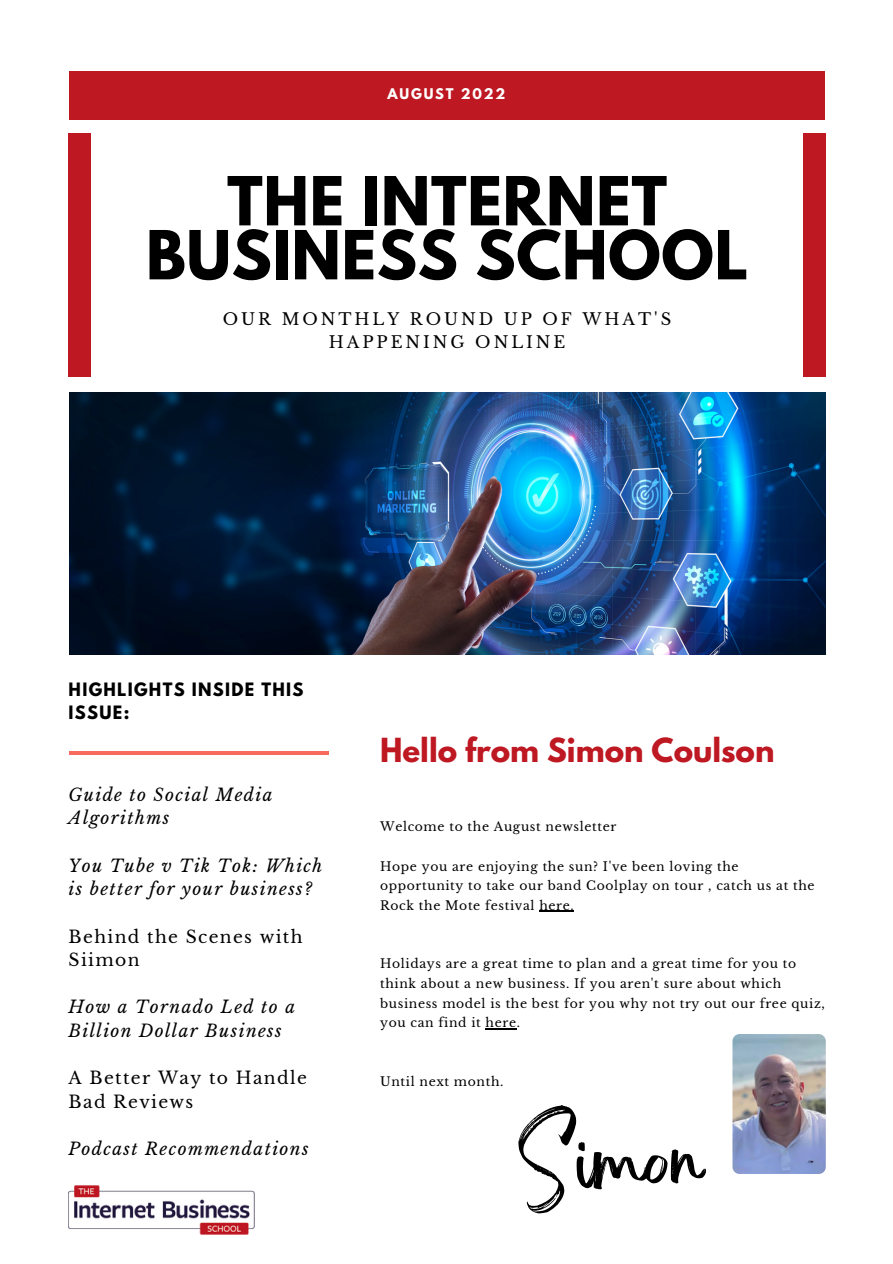
<style>
.page{position:relative;width:893px;height:1264px;background:#fff}
.page>*{position:absolute;margin:0;border:0;box-sizing:border-box;transform-origin:0 0}
.t1{font:67.65px "Brightwall";color:#000}
.t2{font:700 59.85px/54px "League Spartan";letter-spacing:.01em;color:#000;text-align:center}
.t3{font:700 29.4px "League Spartan";color:#be1822}
.t4{font:italic 17.1px/23.5px "Libre Baskerville";letter-spacing:.08em;color:#000}
.t5{font:17.1px/23.5px "Libre Baskerville";letter-spacing:.08em;color:#000}
.t6{font:16.35px/22.5px "Libre Baskerville";letter-spacing:.18em;color:#000;text-align:center}
.t7{font:700 16.35px/22.5px "League Spartan";letter-spacing:.08em;color:#000}
.t8{font:700 13.05px "League Spartan";letter-spacing:.14em;color:#fff}
.t9{font:12.3px/19.6px "Libre Baskerville";letter-spacing:.05em;color:#000}
</style>
<div class="page">
<hr style="left:69px;top:751px;width:259px;height:3px;background:#f76b5c">
<img style="left:70px;top:392px;width:755px;height:262px">
<img style="left:69px;top:1185px;width:185px;height:49px">
<img style="left:732px;top:1034px;width:93px;height:139px;border-radius:7px">
<div style="left:69px;top:134px;width:22px;height:242px;background:#be1822"></div>
<div style="left:803px;top:134px;width:22px;height:242px;background:#be1822"></div>
<div style="left:69px;top:71px;width:756px;height:48px;background:#be1822"></div>
<hr style="left:539px;top:910px;width:35px;height:1px;background:#000">
<hr style="left:485px;top:1028px;width:31px;height:1px;background:#000">
<p class="t8" style="left:387px;top:87px;width:119px">AUGUST 2022</p>
<h2 class="t2" style="left:146px;top:182px;width:603px">THE INTERNET<br>BUSINESS SCHOOL</h2>
<h3 class="t6" style="left:223px;top:308px;width:450px">OUR MONTHLY ROUND UP OF WHAT'S<br>HAPPENING ONLINE</h3>
<h3 class="t7" style="left:69px;top:680px;width:236px">HIGHLIGHTS INSIDE THIS<br>ISSUE:</h3>
<h3 class="t4" style="left:69px;top:783px;width:205px">Guide to Social Media<br>Algorithms</h3>
<h3 class="t4" style="left:69px;top:854px;width:255px">You Tube v Tik Tok: Which is better for your business?</h3>
<h3 class="t5" style="left:69px;top:924px;width:235px">Behind the Scenes with<br>Siimon</h3>
<h3 class="t4" style="left:69px;top:995px;width:228px">How a Tornado Led to a<br>Billion Dollar Business</h3>
<h3 class="t5" style="left:69px;top:1066px;width:240px">A Better Way to Handle<br>Bad Reviews</h3>
<h3 class="t4" style="left:69px;top:1137px;width:241px">Podcast Recommendations</h3>
<h3 class="t3" style="left:380px;top:735px;width:396px">Hello from Simon Coulson</h3>
<p class="t9" style="left:380px;top:817px;width:238px">Welcome to the August newsletter</p>
<p class="t9" style="left:380px;top:856px;width:436px">Hope you are enjoying the sun? I've been loving the opportunity to take our band Coolplay on tour , catch us at the<br>Rock the Mote festival here.</p>
<p class="t9" style="left:380px;top:954px;width:446px">Holidays are a great time to plan and a great time for you to think about a new business. If you aren't sure about which business model is the best for you why not try out our free quiz, you can find it here.</p>
<p class="t9" style="left:380px;top:1071px;width:125px">Until next month.</p>
<h1 class="t1" style="left:518px;top:1141px;width:186px;rotate:-3deg">Simon</h1>
</div>
